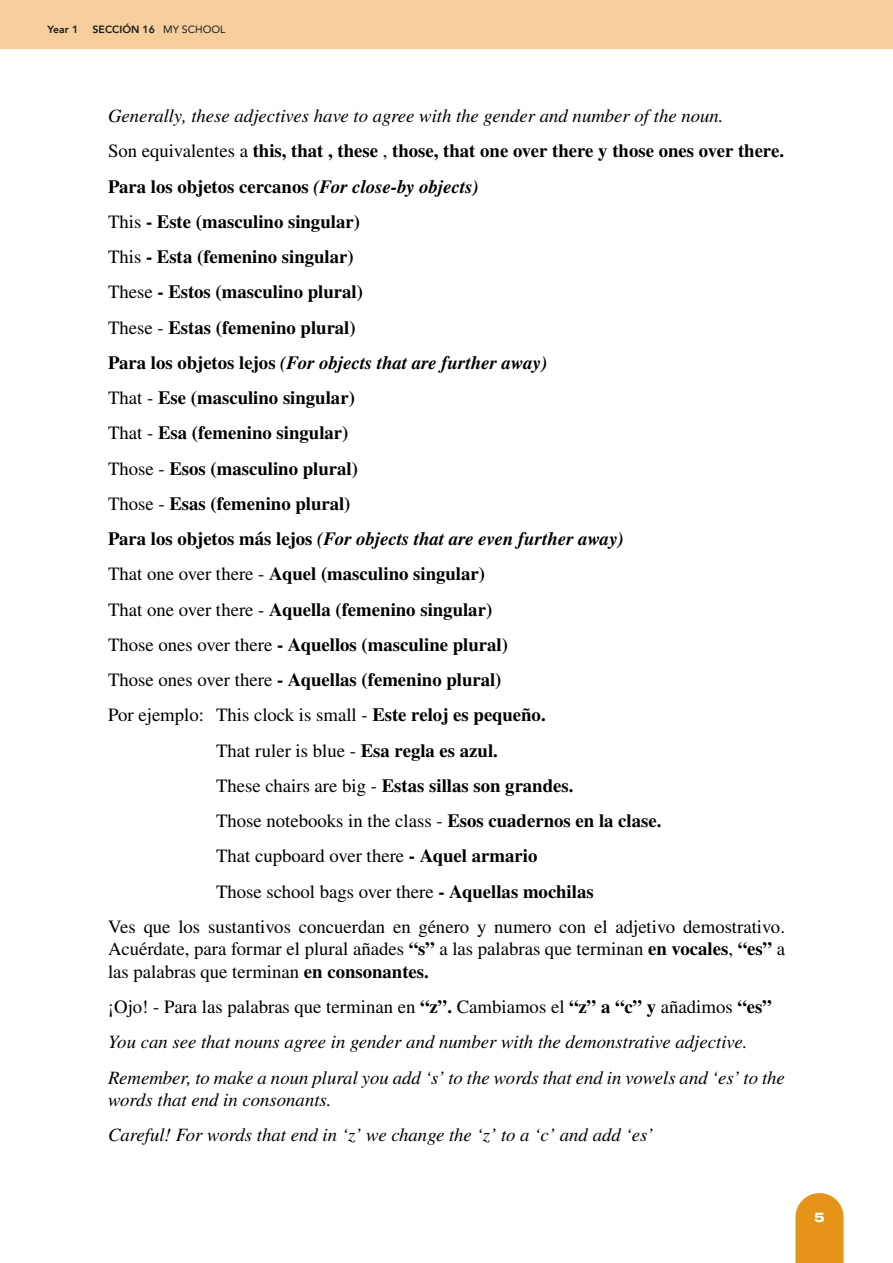
<style>
.page{position:relative;width:893px;height:1263px;background:#fff}
.page>*{position:absolute;margin:0;border:0;box-sizing:border-box;transform-origin:0 0}
.t1{font:700 18.75px "STIX General";color:#000}
.t2{font:18.75px/22.5px "STIX General";color:#000}
.t3{font:italic 18.75px/35.2px "STIX General";color:#000}
.t4{font:italic 700 18.75px "STIX General";color:#000}
.t5{font:800 13.5px "Archivo Expanded";color:#fff}
.t6{font:800 10.5px "Avenir";color:#1a1a1a}
.s1{font-weight:400}
.s2{font-style:italic}
.s3{font-style:normal}
.s4{font-weight:700}
.s5{font-weight:700;font-style:normal}
</style>
<div class="page">
<div style="left:0;top:0;width:893px;height:49px;background:#f5ce9b"></div>
<svg style="left:795px;top:1193px;width:49px;height:70px;background:#e89d2e"></svg>
<p class="t6" style="left:48px;top:21px;width:32px">Year 1</p>
<p class="t6" style="left:93px;top:21px;width:134px">SECCIÓN 16 <span class="s1">MY SCHOOL</span></p>
<p class="t3" style="left:108px;top:98px;width:617px">Generally, these adjectives have to agree with the gender and number of the noun.</p>
<p class="t1" style="left:108px;top:138px;width:678px"><span class="s1">Son equivalentes a</span> this, that , these <span class="s1">,</span> those, that one over there y those ones over there.</p>
<p class="t1" style="left:108px;top:173px;width:372px">Para los objetos cercanos <span class="s2">(For close-by objects)</span></p>
<p class="t1" style="left:108px;top:208px;width:253px"><span class="s1">This</span> - Este (masculino singular)</p>
<p class="t1" style="left:108px;top:243px;width:247px"><span class="s1">This</span> - Esta (femenino singular)</p>
<p class="t1" style="left:108px;top:279px;width:256px"><span class="s1">These</span> - Estos (masculino plural)</p>
<p class="t1" style="left:108px;top:314px;width:249px"><span class="s1">These -</span> Estas (femenino plural)</p>
<p class="t4" style="left:108px;top:350px;width:441px"><span class="s3">Para los objetos lejos</span> (For objects that are further away)</p>
<p class="t1" style="left:108px;top:384px;width:248px"><span class="s1">That -</span> Ese (masculino singular)</p>
<p class="t1" style="left:108px;top:420px;width:242px"><span class="s1">That -</span> Esa (femenino singular)</p>
<p class="t1" style="left:108px;top:455px;width:251px"><span class="s1">Those -</span> Esos (masculino plural)</p>
<p class="t1" style="left:108px;top:490px;width:244px"><span class="s1">Those -</span> Esas (femenino plural)</p>
<p class="t4" style="left:108px;top:526px;width:517px"><span class="s3">Para los objetos más lejos</span> (For objects that are even further away)</p>
<p class="t1" style="left:108px;top:561px;width:379px"><span class="s1">That one over there -</span> Aquel (masculino singular)</p>
<p class="t1" style="left:108px;top:596px;width:386px"><span class="s1">That one over there -</span> Aquella (femenino singular)</p>
<p class="t1" style="left:108px;top:631px;width:401px"><span class="s1">Those ones over there</span> - Aquellos (masculine plural)</p>
<p class="t1" style="left:108px;top:666px;width:395px"><span class="s1">Those ones over there</span> - Aquellas (femenino plural)</p>
<p class="t2" style="left:108px;top:705px;width:439px">Por ejemplo: This clock is small - <span class="s4">Este reloj es pequeño.</span></p>
<p class="t2" style="left:216px;top:740px;width:283px">That ruler is blue - <span class="s4">Esa regla es azul.</span></p>
<p class="t1" style="left:216px;top:772px;width:359px"><span class="s1">These chairs are big -</span> Estas sillas son grandes.</p>
<p class="t2" style="left:216px;top:810px;width:447px">Those notebooks in the class - <span class="s4">Esos cuadernos en la clase.</span></p>
<p class="t2" style="left:216px;top:846px;width:323px">That cupboard over there <span class="s4">- Aquel armario</span></p>
<p class="t2" style="left:216px;top:881px;width:379px">Those school bags over there <span class="s4">- Aquellas mochilas</span></p>
<p class="t2" style="left:108px;top:916px;width:678px">Ves que los sustantivos concuerdan en género y numero con el adjetivo demostrativo.</p>
<p class="t2" style="left:108px;top:939px;width:678px">Acuérdate, para formar el plural añades <span class="s4">“s”</span> a las palabras que terminan <span class="s4">en vocales</span>, <span class="s4">“es”</span> a las palabras que terminan <span class="s4">en consonantes.</span></p>
<p class="t3" style="left:108px;top:989px;width:678px"><span class="s3">¡Ojo! - Para las palabras que terminan en</span> <span class="s5">“z”.</span> <span class="s3">Cambiamos el</span> <span class="s5">“z” a “c” y</span> <span class="s3">añadimos</span> <span class="s5">“es”<br></span>You can see that nouns agree in gender and number with the demonstrative adjective.<br>Remember, to make a noun plural you add ‘s’ to the words that end in vowels and ‘es’ to the</p>
<p class="t3" style="left:108px;top:1082px;width:547px">words that end in consonants.<br>Careful! For words that end in ‘z’ we change the ‘z’ to a ‘c’ and add ‘es’</p>
<p class="t5" style="left:814px;top:1207px;width:12px">5</p>
</div>
